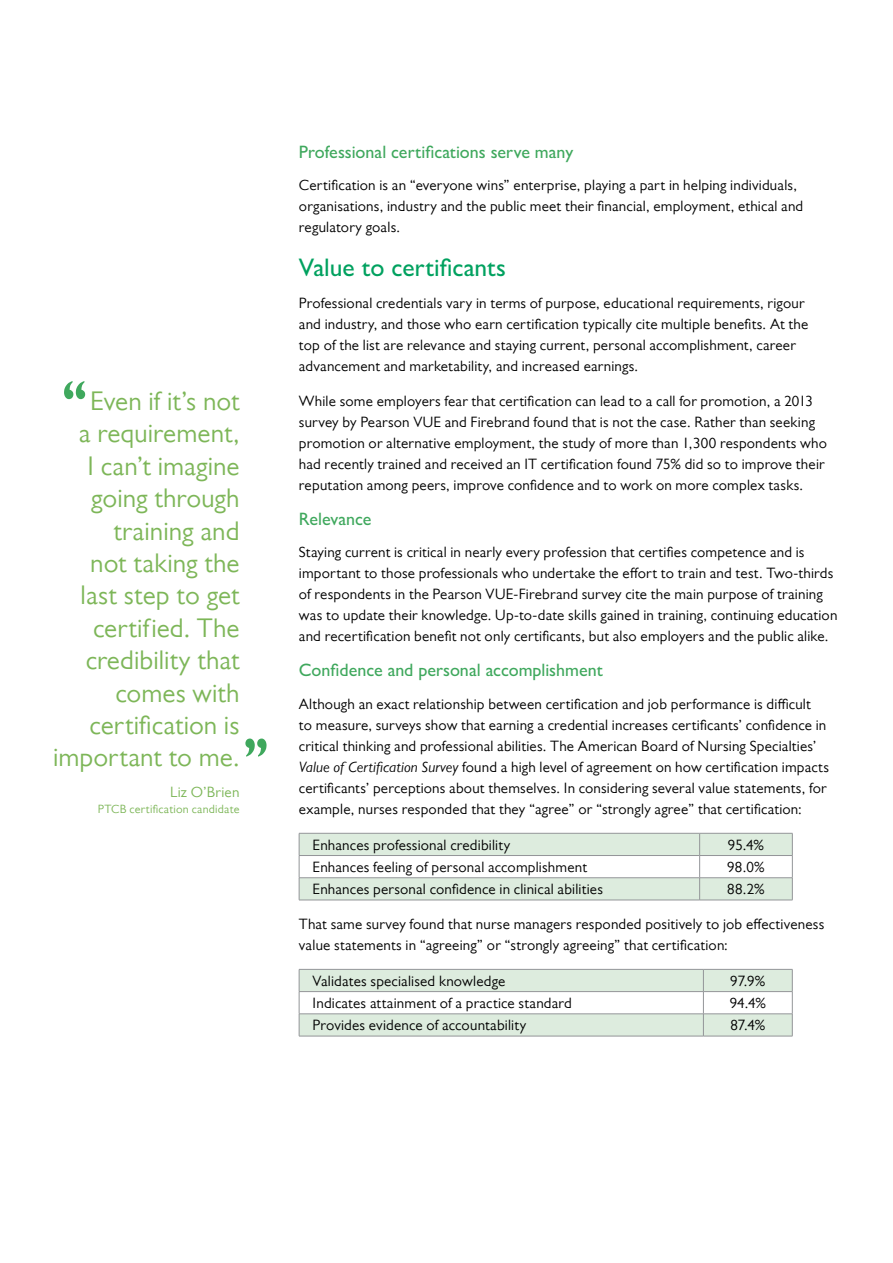
<style>
.page{position:relative;width:893px;height:1263px;background:#fff}
.page>*{position:absolute;margin:0;border:0;box-sizing:border-box;transform-origin:0 0}
.t1{font:27px/32.4px "Gill Sans MT Pro";letter-spacing:.005em;color:#7db658;text-align:right}
.t2{font:500 25.5px "Gill Sans MT Pro";color:#00a15f}
.t3{font:500 18px "Gill Sans MT Pro";color:#3fa85d}
.t4{font:15px/21px "Gill Sans MT Pro";letter-spacing:.015em;color:#000}
.t5{font:15px "Gill Sans MT Pro";letter-spacing:.02em;color:#7db658}
.t6{font:12px "Gill Sans MT Pro";letter-spacing:.02em;color:#7db658}
.s1{font-style:italic}
</style>
<div class="page">
<hr style="left:299px;top:900px;width:401px;height:1px;background:#939598">
<svg style="left:299px;top:833px;width:494px;height:67px"></svg>
<hr style="left:700px;top:900px;width:92px;height:1px;background:#939598">
<hr style="left:299px;top:1036px;width:404px;height:1px;background:#939598">
<svg style="left:299px;top:969px;width:494px;height:67px"></svg>
<hr style="left:703px;top:1036px;width:89px;height:1px;background:#939598">
<svg style="left:64px;top:381px;width:21px;height:18px"></svg>
<svg style="left:245px;top:738px;width:22px;height:19px"></svg>
<h1 class="t1" style="left:53px;top:385px;width:188px">Even if it’s not<br>a requirement,<br>I can’t imagine going through training and<br>not taking the last step to get certified. The credibility that comes with certification is important to me.</h1>
<p class="t5" style="left:170px;top:783px;width:71px">Liz O’Brien</p>
<p class="t6" style="left:98px;top:802px;width:143px">PTCB certification candidate</p>
<p class="t3" style="left:299px;top:141px;width:276px">Professional certifications serve many</p>
<p class="t4" style="left:299px;top:174px;width:506px">Certification is an “everyone wins” enterprise, playing a part in helping individuals, organisations, industry and the public meet their financial, employment, ethical and regulatory goals.</p>
<h2 class="t2" style="left:299px;top:252px;width:209px">Value to certificants</h2>
<p class="t4" style="left:299px;top:293px;width:511px">Professional credentials vary in terms of purpose, educational requirements, rigour and industry, and those who earn certification typically cite multiple benefits. At the top of the list are relevance and staying current, personal accomplishment, career advancement and marketability, and increased earnings.</p>
<p class="t4" style="left:299px;top:390px;width:530px">While some employers fear that certification can lead to a call for promotion, a 2013 survey by Pearson VUE and Firebrand found that is not the case. Rather than seeking promotion or alternative employment, the study of more than 1,300 respondents who had recently trained and received an IT certification found 75% did so to improve their reputation among peers, improve confidence and to work on more complex tasks.</p>
<p class="t3" style="left:299px;top:508px;width:74px">Relevance</p>
<p class="t4" style="left:299px;top:542px;width:540px">Staying current is critical in nearly every profession that certifies competence and is important to those professionals who undertake the effort to train and test. Two-thirds of respondents in the Pearson VUE-Firebrand survey cite the main purpose of training was to update their knowledge. Up-to-date skills gained in training, continuing education and recertification benefit not only certificants, but also employers and the public alike.</p>
<p class="t3" style="left:299px;top:659px;width:306px">Confidence and personal accomplishment</p>
<p class="t4" style="left:299px;top:693px;width:531px">Although an exact relationship between certification and job performance is difficult<br>to measure, surveys show that earning a credential increases certificants’ confidence in critical thinking and professional abilities. The American Board of Nursing Specialties’ <span class="s1">Value of Certification Survey</span> found a high level of agreement on how certification impacts certificants’ perceptions about themselves. In considering several value statements, for example, nurses responded that they “agree” or “strongly agree” that certification:</p>
<p class="t4" style="left:313px;top:834px;width:199px">Enhances professional credibility</p>
<p class="t4" style="left:728px;top:834px;width:38px">95.4%</p>
<p class="t4" style="left:313px;top:856px;width:276px">Enhances feeling of personal accomplishment</p>
<p class="t4" style="left:727px;top:856px;width:39px">98.0%</p>
<p class="t4" style="left:313px;top:878px;width:292px">Enhances personal confidence in clinical abilities</p>
<p class="t4" style="left:727px;top:878px;width:39px">88.2%</p>
<p class="t4" style="left:299px;top:913px;width:527px">That same survey found that nurse managers responded positively to job effectiveness value statements in “agreeing” or “strongly agreeing” that certification:</p>
<p class="t4" style="left:313px;top:970px;width:194px">Validates specialised knowledge</p>
<p class="t4" style="left:730px;top:970px;width:37px">97.9%</p>
<p class="t4" style="left:313px;top:992px;width:261px">Indicates attainment of a practice standard</p>
<p class="t4" style="left:730px;top:992px;width:38px">94.4%</p>
<p class="t4" style="left:313px;top:1014px;width:215px">Provides evidence of accountability</p>
<p class="t4" style="left:730px;top:1014px;width:36px">87.4%</p>
</div>
